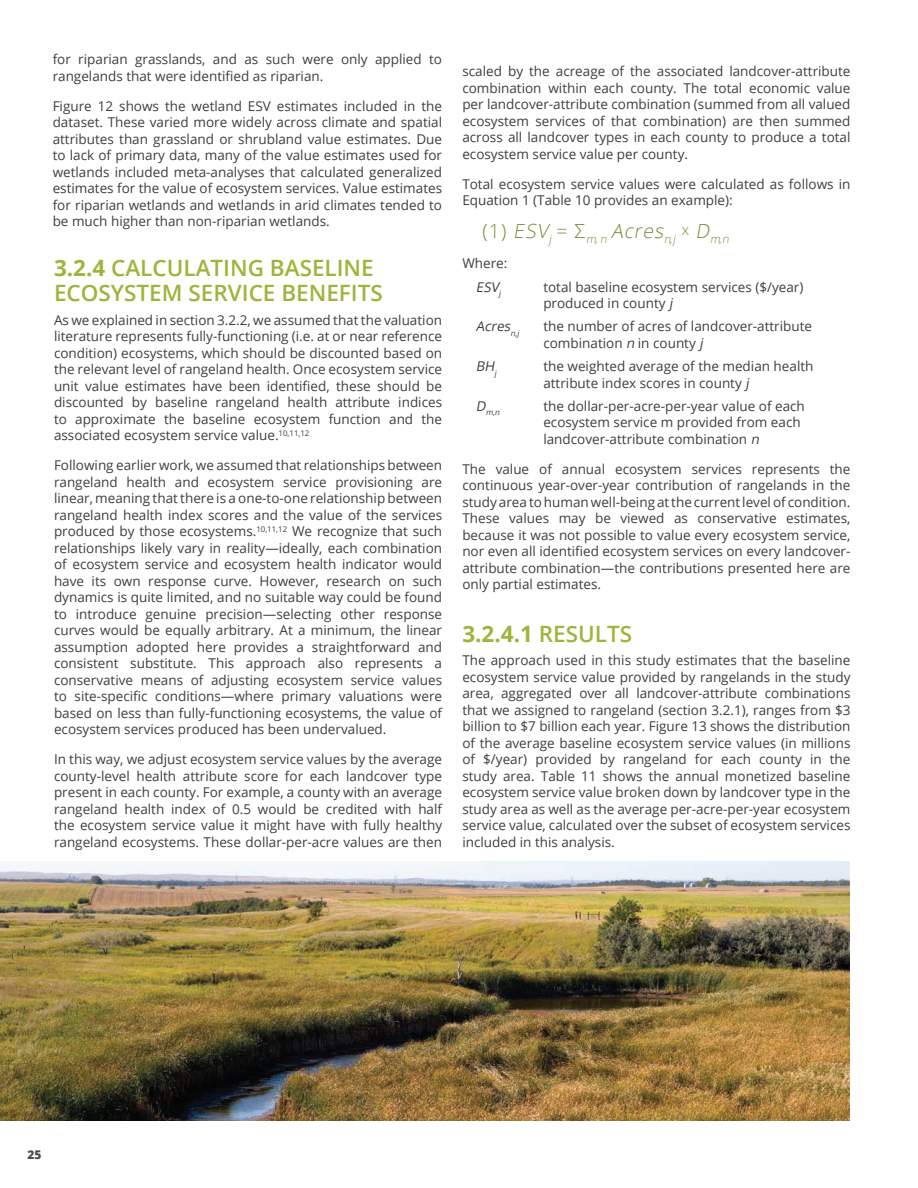
<style>
.page{position:relative;width:918px;height:1188px;background:#fff}
.page>*{position:absolute;margin:0;border:0;box-sizing:border-box;transform-origin:0 0}
.t1{font:600 22.5px/25.5px "Open Sans";color:#a2b23b}
.t2{font:700 22.5px "Open Sans";color:#a2b23b}
.t3{font:italic 300 19.5px "Open Sans";color:#7b8735}
.t4{font:13.5px/16.5px "Open Sans";color:#3e3e3f;text-align:justify}
.t5{font:italic 13.5px "Open Sans";color:#3e3e3f}
.t6{font:800 12px "Open Sans";color:#4b4c4d}
.t7{font:italic 300 11.4px "Open Sans";color:#7b8735}
.t8{font:italic 7.8px "Open Sans";color:#3e3e3f}
.s1{font-weight:700}
.s2{font-style:normal}
.s3{font-style:italic}
.s4{font-weight:600}
</style>
<div class="page">
<img style="left:0;top:862px;width:849px;height:258px">
<p class="t4" style="left:53px;top:51px;width:391px">for riparian grasslands, and as such were only applied to rangelands that were identified as riparian.</p>
<p class="t4" style="left:53px;top:97px;width:391px">Figure 12 shows the wetland ESV estimates included in the dataset. These varied more widely across climate and spatial attributes than grassland or shrubland value estimates. Due to lack of primary data, many of the value estimates used for wetlands included meta-analyses that calculated generalized estimates for the value of ecosystem services. Value estimates for riparian wetlands and wetlands in arid climates tended to be much higher than non-riparian wetlands.</p>
<h1 class="t1" style="left:54px;top:255px;width:330px"><span class="s1">3.2.4</span> CALCULATING BASELINE<br>ECOSYSTEM SERVICE BENEFITS</h1>
<p class="t4" style="left:54px;top:311px;width:390px">As we explained in section 3.2.2, we assumed that the valuation literature represents fully-functioning (i.e. at or near reference condition) ecosystems, which should be discounted based on the relevant level of rangeland health. Once ecosystem service unit value estimates have been identified, these should be discounted by baseline rangeland health attribute indices to approximate the baseline ecosystem function and the associated ecosystem service value.<sup>10,11,12</sup></p>
<p class="t4" style="left:54px;top:457px;width:390px">Following earlier work, we assumed that relationships between rangeland health and ecosystem service provisioning are linear, meaning that there is a one-to-one relationship between rangeland health index scores and the value of the services produced by those ecosystems.<sup>10,11,12</sup> We recognize that such relationships likely vary in reality—ideally, each combination of ecosystem service and ecosystem health indicator would have its own response curve. However, research on such dynamics is quite limited, and no suitable way could be found to introduce genuine precision—selecting other response curves would be equally arbitrary. At a minimum, the linear assumption adopted here provides a straightforward and consistent substitute. This approach also represents a conservative means of adjusting ecosystem service values to site-specific conditions—where primary valuations were based on less than fully-functioning ecosystems, the value of ecosystem services produced has been undervalued.</p>
<p class="t4" style="left:54px;top:751px;width:390px">In this way, we adjust ecosystem service values by the average county-level health attribute score for each landcover type present in each county. For example, a county with an average rangeland health index of 0.5 would be credited with half the ecosystem service value it might have with fully healthy rangeland ecosystems. These dollar-per-acre values are then</p>
<p class="t4" style="left:462px;top:63px;width:390px">scaled by the acreage of the associated landcover-attribute combination within each county. The total economic value per landcover-attribute combination (summed from all valued ecosystem services of that combination) are then summed across all landcover types in each county to produce a total ecosystem service value per county.</p>
<p class="t4" style="left:462px;top:175px;width:390px">Total ecosystem service values were calculated as follows in<br>Equation 1 (Table 10 provides an example):</p>
<h2 class="t3" style="left:483px;top:218px;width:194px"><span class="s2">( 1 )</span> ESV<sub>j</sub> <span class="s2">= Σ</span> <sub>m,n</sub> Acres<sub>n,j</sub></h2>
<p class="t7" style="left:682px;top:232px;width:51px"><sup>x</sup> <sup>D</sup>m,n</p>
<p class="t4" style="left:462px;top:252px;width:47px;line-height:23.2px;text-align:center">Where:<br><span class="s3">ESV</span><sub>j</sub></p>
<p class="t4" style="left:543px;top:278px;width:262px">total baseline ecosystem services ($/year) produced in county <span class="s3">j</span></p>
<p class="t5" style="left:476px;top:317px;width:45px">Acres<sub>n,j</sub></p>
<p class="t4" style="left:543px;top:318px;width:270px">the number of acres of landcover-attribute combination <span class="s3">n</span> in county <span class="s3">j</span></p>
<p class="t5" style="left:476px;top:357px;width:23px">BH<sub>j</sub></p>
<p class="t4" style="left:543px;top:358px;width:272px">the weighted average of the median health attribute index scores in county <span class="s3">j</span></p>
<p class="t8" style="left:476px;top:407px;width:27px"><sup>D</sup>m,n</p>
<p class="t4" style="left:543px;top:397px;width:263px;text-align:left">the dollar-per-acre-per-year value of each ecosystem service m provided from each landcover-attribute combination <span class="s3">n</span></p>
<p class="t4" style="left:462px;top:460px;width:390px">The value of annual ecosystem services represents the continuous year-over-year contribution of rangelands in the study area to human well-being at the current level of condition.<br>These values may be viewed as conservative estimates, because it was not possible to value every ecosystem service, nor even all identified ecosystem services on every landcover&shy;attribute combination—the contributions presented here are only partial estimates.</p>
<h1 class="t2" style="left:462px;top:618px;width:171px">3.2.4.1 <span class="s4">RESULTS</span></h1>
<p class="t4" style="left:462px;top:652px;width:390px">The approach used in this study estimates that the baseline ecosystem service value provided by rangelands in the study area, aggregated over all landcover-attribute combinations that we assigned to rangeland (section 3.2.1), ranges from $3 billion to $7 billion each year. Figure 13 shows the distribution of the average baseline ecosystem service values (in millions of $/year) provided by rangeland for each county in the study area. Table 11 shows the annual monetized baseline ecosystem service value broken down by landcover type in the study area as well as the average per-acre-per-year ecosystem service value, calculated over the subset of ecosystem services included in this analysis.</p>
<p class="t6" style="left:27px;top:1145px;width:16px">25</p>
</div>
